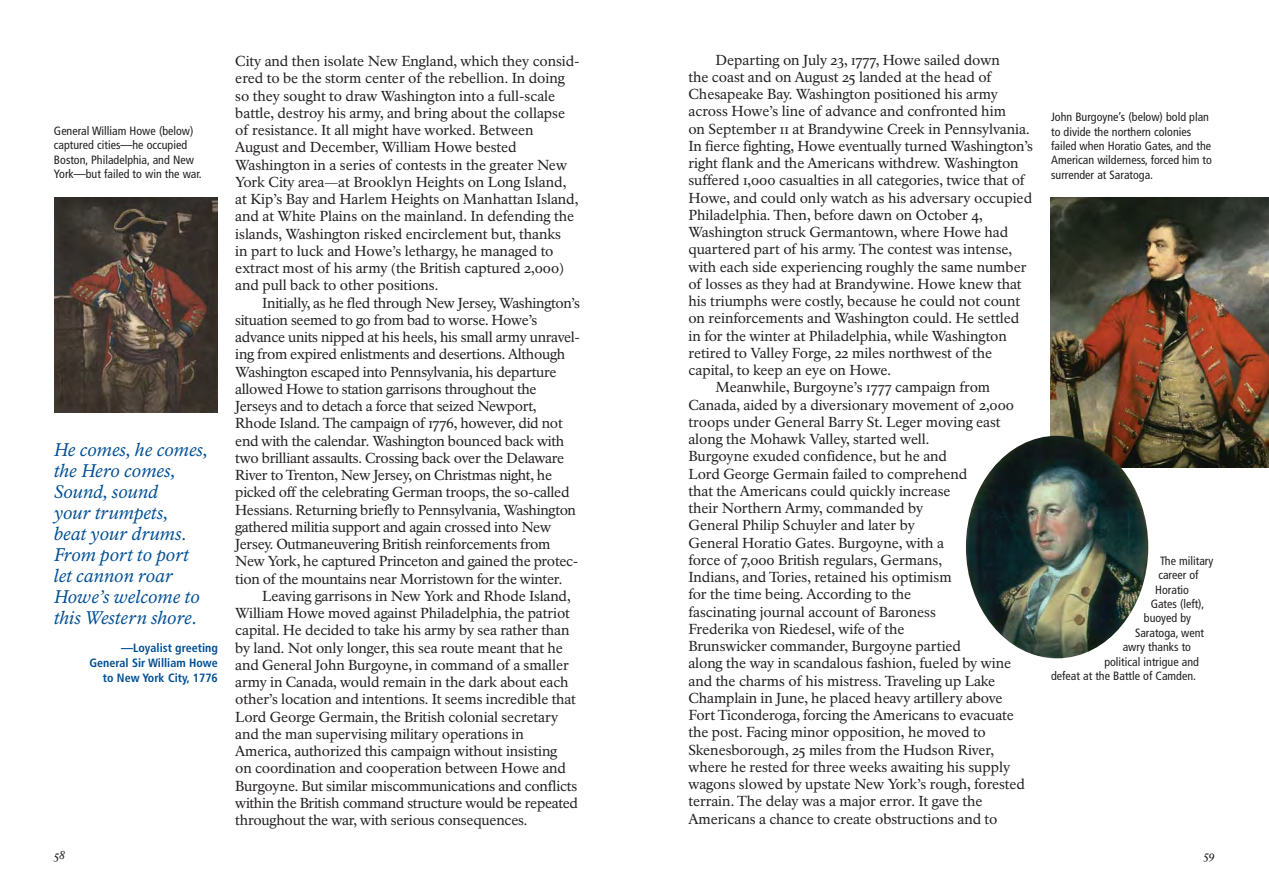
<style>
.page{position:relative;width:1269px;height:891px;background:#fff}
.page>*{position:absolute;margin:0;border:0;box-sizing:border-box;transform-origin:0 0}
.t1{font:italic 18px/21px "NPS Rawlinson";color:#004e94}
.t2{font:14.25px/17.2px "NPS Rawlinson";letter-spacing:-.01em;color:#231f20}
.t3{font:condensed 12px/14.4px "Frutiger";color:#231f20}
.t4{font:700 condensed 12px/15px "Frutiger";color:#004e94;text-align:right}
.t5{font:italic 11.25px "NPS Rawlinson Two";color:#231f20}
</style>
<div class="page">
<img style="left:54px;top:197px;width:164px;height:216px">
<img style="left:1051px;top:197px;width:218px;height:270px">
<img style="left:966px;top:436px;width:182px;height:222px;border-radius:50%">
<p class="t3" style="left:54px;top:124px;width:149px">General William Howe (below) captured cities—he occupied<br>Boston, Philadelphia, and New<br>York—but failed to win the war.</p>
<p class="t1" style="left:54px;top:441px;width:156px">He comes, he comes, the Hero comes,<br>Sound, sound<br>your trumpets,<br>beat your drums.<br>From port to port let cannon roar<br>Howe’s welcome to this Western shore.</p>
<p class="t4" style="left:89px;top:642px;width:130px">—Loyalist greeting<br>General Sir William Howe to New York City, 1776</p>
<p class="t2" style="left:235px;top:54px;width:346px">City and then isolate New England, which they consid&shy;ered to be the storm center of the rebellion. In doing so they sought to draw Washington into a full-scale battle, destroy his army, and bring about the collapse of resistance. It all might have worked. Between August and December, William Howe bested Washington in a series of contests in the greater New York City area—at Brooklyn Heights on Long Island, at Kip’s Bay and Harlem Heights on Manhattan Island, and at White Plains on the mainland. In defending the islands, Washington risked encirclement but, thanks<br>in part to luck and Howe’s lethargy, he managed to extract most of his army (the British captured 2,000) and pull back to other positions.</p>
<p class="t2" style="left:235px;top:296px;width:346px;text-indent:27px">Initially, as he fled through New Jersey, Washington’s situation seemed to go from bad to worse. Howe’s advance units nipped at his heels, his small army unravel&shy;ing from expired enlistments and desertions. Although Washington escaped into Pennsylvania, his departure allowed Howe to station garrisons throughout the Jerseys and to detach a force that seized Newport, Rhode Island. The campaign of 1776, however, did not end with the calendar. Washington bounced back with two brilliant assaults. Crossing back over the Delaware River to Trenton, New Jersey, on Christmas night, he picked off the celebrating German troops, the so-called Hessians. Returning briefly to Pennsylvania, Washington gathered militia support and again crossed into New Jersey. Outmaneuvering British reinforcements from New York, he captured Princeton and gained the protec&shy;tion of the mountains near Morristown for the winter.</p>
<p class="t2" style="left:235px;top:589px;width:344px;text-indent:27px">Leaving garrisons in New York and Rhode Island, William Howe moved against Philadelphia, the patriot capital. He decided to take his army by sea rather than by land. Not only longer, this sea route meant that he and General John Burgoyne, in command of a smaller army in Canada, would remain in the dark about each other’s location and intentions. It seems incredible that Lord George Germain, the British colonial secretary and the man supervising military operations in America, authorized this campaign without insisting<br>on coordination and cooperation between Howe and Burgoyne. But similar miscommunications and conflicts within the British command structure would be repeated throughout the war, with serious consequences.</p>
<p class="t2" style="left:688px;top:53px;width:346px;text-indent:27px">Departing on July 23, 1777, Howe sailed down<br>the coast and on August 25 landed at the head of Chesapeake Bay. Washington positioned his army across Howe’s line of advance and confronted him<br>on September 11 at Brandywine Creek in Pennsylvania.<br>In fierce fighting, Howe eventually turned Washington’s right flank and the Americans withdrew. Washington suffered 1,000 casualties in all categories, twice that of Howe, and could only watch as his adversary occupied Philadelphia. Then, before dawn on October 4, Washington struck Germantown, where Howe had quartered part of his army. The contest was intense, with each side experiencing roughly the same number of losses as they had at Brandywine. Howe knew that his triumphs were costly, because he could not count on reinforcements and Washington could. He settled in for the winter at Philadelphia, while Washington retired to Valley Forge, 22 miles northwest of the capital, to keep an eye on Howe.</p>
<p class="t2" style="left:688px;top:380px;width:338px;text-indent:27px">Meanwhile, Burgoyne’s 1777 campaign from Canada, aided by a diversionary movement of 2,000 troops under General Barry St. Leger moving east along the Mohawk Valley, started well.<br>Burgoyne exuded confidence, but he and<br>Lord George Germain failed to comprehend<br>that the Americans could quickly increase<br>their Northern Army, commanded by<br>General Philip Schuyler and later by<br>General Horatio Gates. Burgoyne, with a<br>force of 7,000 British regulars, Germans,<br>Indians, and Tories, retained his optimism<br>for the time being. According to the<br>fascinating journal account of Baroness<br>Frederika von Riedesel, wife of the<br>Brunswicker commander, Burgoyne partied<br>along the way in scandalous fashion, fueled by wine and the charms of his mistress. Traveling up Lake Champlain in June, he placed heavy artillery above Fort Ticonderoga, forcing the Americans to evacuate the post. Facing minor opposition, he moved to Skenesborough, 25 miles from the Hudson River, where he rested for three weeks awaiting his supply wagons slowed by upstate New York’s rough, forested terrain. The delay was a major error. It gave the Americans a chance to create obstructions and to</p>
<p class="t3" style="left:1051px;top:111px;width:162px">John Burgoyne’s (below) bold plan to divide the northern colonies failed when Horatio Gates, and the<br>American wilderness, forced him to surrender at Saratoga.</p>
<p class="t3" style="left:1160px;top:554px;width:55px">The military</p>
<p class="t3" style="left:1158px;top:569px;width:42px">career of</p>
<p class="t3" style="left:1155px;top:583px;width:35px">Horatio</p>
<p class="t3" style="left:1151px;top:598px;width:55px">Gates (left),</p>
<p class="t3" style="left:1144px;top:612px;width:49px">buoyed by</p>
<p class="t3" style="left:1135px;top:626px;width:71px">Saratoga, went</p>
<p class="t3" style="left:1123px;top:641px;width:70px">awry thanks to</p>
<p class="t3" style="left:1104px;top:655px;width:96px">political intrigue and</p>
<p class="t3" style="left:1051px;top:670px;width:146px">defeat at the Battle of Camden.</p>
<p class="t5" style="left:54px;top:851px;width:12px">58</p>
<p class="t5" style="left:1204px;top:851px;width:13px">59</p>
</div>
